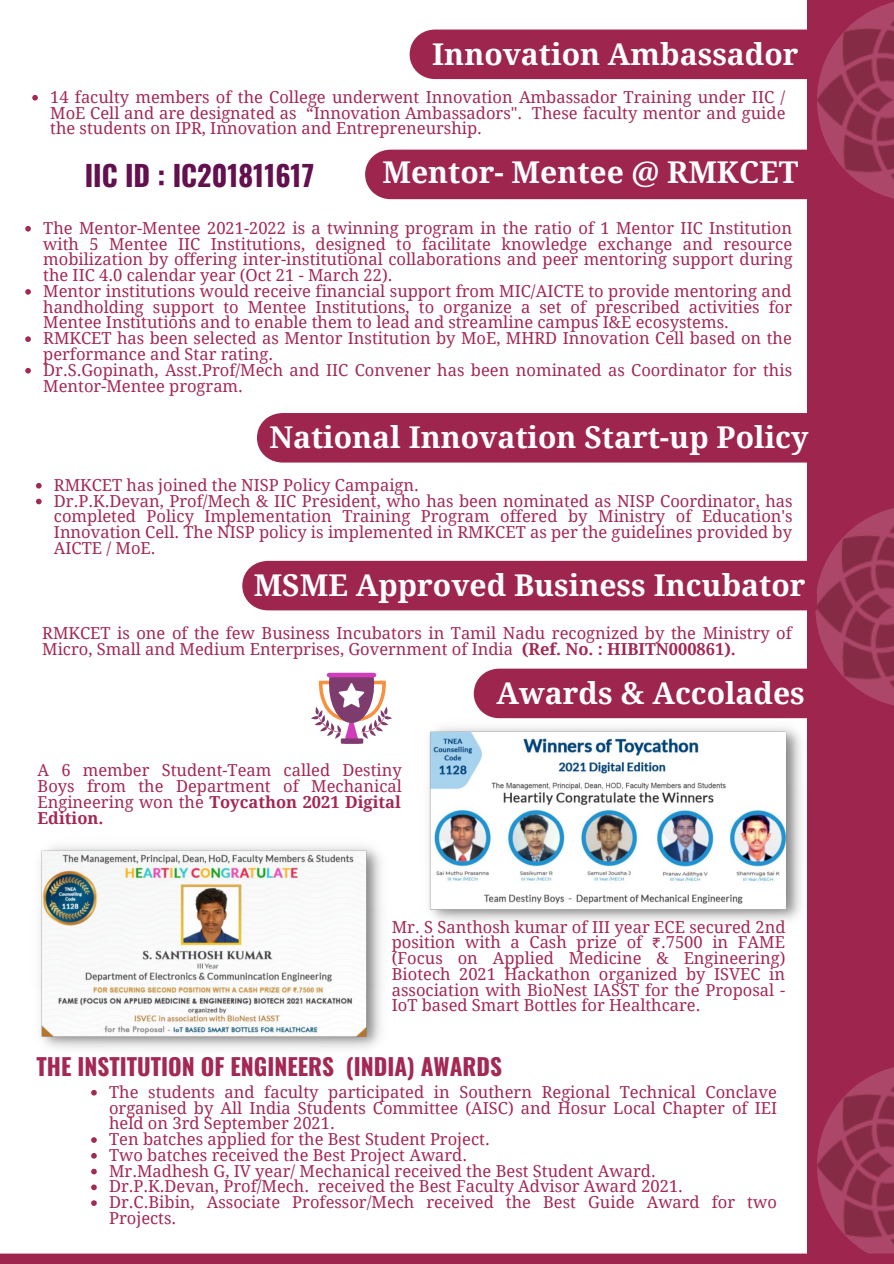
<style>
.page{position:relative;width:894px;height:1264px;background:#fff}
.page>*{position:absolute;margin:0;border:0;box-sizing:border-box;transform-origin:0 0}
.t1{font:700 30px "Droid Serif";color:#fff}
.t2{font:700 28.35px "Oswald";color:#62104e}
.t3{font:700 23.25px "Oswald";color:#a32853}
.t4{font:16.5px/15.8px "Droid Serif";color:#a32853;text-align:justify}
.s1{font-weight:700}
.s2{font-family:"Noto Sans Gurmukhi"}
</style>
<div class="page">
<div style="left:409px;top:30px;width:398px;height:49px;background:#9e254e"></div>
<div style="left:365px;top:150px;width:442px;height:49px;background:#9e254e"></div>
<div style="left:807px;top:0;width:86px;height:1263px;background:#9e254e"></div>
<img style="left:817px;top:2px;width:76px;height:197px">
<img style="left:815px;top:508px;width:78px;height:197px">
<img style="left:817px;top:1067px;width:76px;height:186px">
<svg style="left:32px;top:95px;width:6px;height:6px"></svg>
<svg style="left:25px;top:226px;width:6px;height:5px"></svg>
<svg style="left:25px;top:289px;width:6px;height:6px"></svg>
<svg style="left:25px;top:336px;width:6px;height:6px"></svg>
<svg style="left:25px;top:368px;width:6px;height:5px"></svg>
<div style="left:257px;top:413px;width:550px;height:49px;background:#9e254e"></div>
<svg style="left:36px;top:483px;width:6px;height:5px"></svg>
<svg style="left:36px;top:498px;width:6px;height:6px"></svg>
<div style="left:242px;top:561px;width:574px;height:49px;background:#9e254e"></div>
<img style="left:428px;top:718px;width:379px;height:203px">
<img style="left:40px;top:846px;width:341px;height:202px">
<svg style="left:91px;top:1089px;width:6px;height:6px"></svg>
<svg style="left:91px;top:1137px;width:6px;height:5px"></svg>
<svg style="left:91px;top:1153px;width:6px;height:5px"></svg>
<svg style="left:91px;top:1168px;width:6px;height:6px"></svg>
<svg style="left:91px;top:1184px;width:6px;height:6px"></svg>
<svg style="left:91px;top:1200px;width:6px;height:5px"></svg>
<div style="left:473px;top:668px;width:346px;height:50px;background:#9e254e"></div>
<div style="left:327px;top:672px;width:49px;height:5px;background:#d03cb9;border-radius:2px"></div>
<svg style="left:311px;top:675px;width:81px;height:68px"></svg>
<svg style="left:0;top:1253px;width:893px;height:10px;background:#a33057"></svg>
<p class="t1" style="left:432px;top:37px;width:367px">Innovation Ambassador</p>
<p class="t4" style="left:50px;top:89px;width:736px">14 faculty members of the College underwent Innovation Ambassador Training under IIC / MoE Cell and are designated as “Innovation Ambassadors". These faculty mentor and guide the students on IPR, Innovation and Entrepreneurship.</p>
<p class="t2" style="left:85px;top:154px;width:231px">IIC ID : IC201811617</p>
<p class="t1" style="left:382px;top:155px;width:417px">Mentor- Mentee @ RMKCET</p>
<p class="t4" style="left:43px;top:220px;width:750px">The Mentor-Mentee 2021-2022 is a twinning program in the ratio of 1 Mentor IIC Institution with 5 Mentee IIC Institutions, designed to facilitate knowledge exchange and resource mobilization by offering inter-institutional collaborations and peer mentoring support during the IIC 4.0 calendar year (Oct 21 - March 22).</p>
<p class="t4" style="left:43px;top:283px;width:750px">Mentor institutions would receive financial support from MIC/AICTE to provide mentoring and handholding support to Mentee Institutions, to organize a set of prescribed activities for Mentee Institutions and to enable them to lead and streamline campus I&amp;E ecosystems.</p>
<p class="t4" style="left:43px;top:330px;width:750px">RMKCET has been selected as Mentor Institution by MoE, MHRD Innovation Cell based on the performance and Star rating.</p>
<p class="t4" style="left:43px;top:362px;width:750px">Dr.S.Gopinath, Asst.Prof/Mech and IIC Convener has been nominated as Coordinator for this<br>Mentor-Mentee program.</p>
<p class="t1" style="left:269px;top:420px;width:540px">National Innovation Start-up Policy</p>
<p class="t4" style="left:54px;top:477px;width:366px">RMKCET has joined the NISP Policy Campaign.</p>
<p class="t4" style="left:54px;top:493px;width:740px">Dr.P.K.Devan, Prof/Mech &amp; IIC President, who has been nominated as NISP Coordinator, has completed Policy Implementation Training Program offered by Ministry of Education's Innovation Cell. The NISP policy is implemented in RMKCET as per the guidelines provided by AICTE / MoE.</p>
<p class="t1" style="left:253px;top:568px;width:553px">MSME Approved Business Incubator</p>
<p class="t4" style="left:42px;top:625px;width:751px">RMKCET is one of the few Business Incubators in Tamil Nadu recognized by the Ministry of<br>Micro, Small and Medium Enterprises, Government of India <span class="s1">(Ref. No. : HIBITN000861).</span></p>
<p class="t4" style="left:38px;top:762px;width:366px">A 6 member Student-Team called Destiny Boys from the Department of Mechanical Engineering won the <span class="s1">Toycathon 2021 Digital Edition.</span></p>
<p class="t1" style="left:496px;top:676px;width:310px">Awards &amp; Accolades</p>
<p class="t4" style="left:391px;top:919px;width:395px">Mr. S Santhosh kumar of III year ECE secured 2nd position with a Cash prize of <span class="s2">₹</span>.7500 in FAME (Focus on Applied Medicine &amp; Engineering)<br>Biotech 2021 Hackathon organized by ISVEC in association with BioNest IASST for the Proposal - IoT based Smart Bottles for Healthcare.</p>
<p class="t3" style="left:37px;top:1048px;width:467px">THE INSTITUTION OF ENGINEERS (INDIA) AWARDS</p>
<p class="t4" style="left:109px;top:1084px;width:669px">The students and faculty participated in Southern Regional Technical Conclave organised by All India Students Committee (AISC) and Hosur Local Chapter of IEI held on 3rd September 2021.</p>
<p class="t4" style="left:109px;top:1131px;width:382px">Ten batches applied for the Best Student Project.</p>
<p class="t4" style="left:109px;top:1147px;width:359px">Two batches received the Best Project Award.</p>
<p class="t4" style="left:109px;top:1162px;width:548px">Mr.Madhesh G, IV year/ Mechanical received the Best Student Award.</p>
<p class="t4" style="left:109px;top:1178px;width:575px">Dr.P.K.Devan, Prof/Mech. received the Best Faculty Advisor Award 2021.</p>
<p class="t4" style="left:109px;top:1194px;width:669px">Dr.C.Bibin, Associate Professor/Mech received the Best Guide Award for two<br>Projects.</p>
</div>
